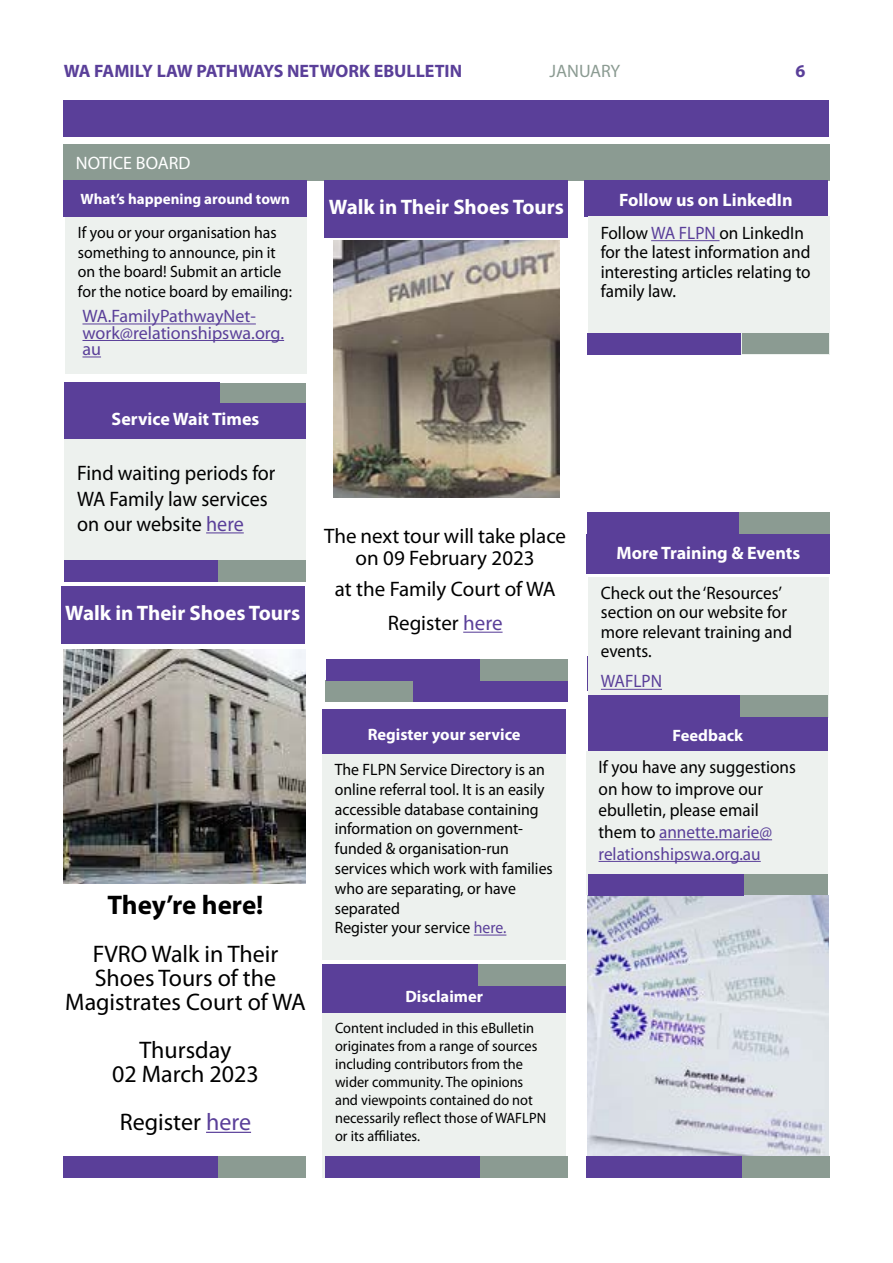
<style>
.page{position:relative;width:893px;height:1263px;background:#fff}
.page>*{position:absolute;margin:0;border:0;box-sizing:border-box;transform-origin:0 0}
.t1{font:700 27px "Myriad Pro";letter-spacing:-.005em;color:#000}
.t2{font:24px/24px "Myriad Pro";color:#000;text-align:center}
.t3{font:21px/22.5px "Myriad Pro";color:#000;text-align:center}
.t4{font:21px/25.2px "Myriad Pro";color:#000;scale:.96 1}
.t5{font:700 21px "Myriad Pro";color:#fff}
.t6{font:18px/19.5px "Myriad Pro";color:#000;scale:.96 1}
.t7{font:700 18px "Myriad Pro";color:#fff}
.t8{font:18px/16.5px "Myriad Pro";color:#5a3f99}
.t9{font:700 18px "Myriad Pro";color:#5a3f99}
.t10{font:18px "Myriad Pro";color:#fff}
.t11{font:18px "Myriad Pro";color:#8b9b92}
.t12{font:18px "Myriad Pro";color:#5a3f99;scale:.96 1}
.t13{font:16.5px/19.8px "Myriad Pro";color:#000;scale:.96 1}
.t14{font:700 16.5px "Myriad Pro";color:#fff}
.t15{font:15px/18px "Myriad Pro";color:#000;scale:.96 1}
.t16{font:700 15px "Myriad Pro";color:#fff}
.s1{color:#5a3f99}
</style>
<div class="page">
<div style="left:63px;top:145px;width:767px;height:36px;background:#8b9b92"></div>
<div style="left:64px;top:100px;width:765px;height:36px;background:#5a3f99"></div>
<div style="left:587px;top:534px;width:243px;height:39px;background:#5a3f99"></div>
<div style="left:64px;top:181px;width:243px;height:36px;background:#5a3f99"></div>
<div style="left:584px;top:181px;width:243px;height:36px;background:#5a3f99"></div>
<div style="left:216px;top:383px;width:89px;height:23px;background:#8b9b92"></div>
<div style="left:322px;top:985px;width:244px;height:28px;background:#5a3f99"></div>
<div style="left:322px;top:1013px;width:244px;height:165px;background:#edf1ee"></div>
<div style="left:322px;top:709px;width:244px;height:47px;background:#5a3f99"></div>
<div style="left:322px;top:754px;width:244px;height:206px;background:#edf1ee"></div>
<hr style="left:474px;top:935px;width:32px;height:1px;background:#5a3f99">
<div style="left:588px;top:577px;width:241px;height:140px;background:#edf1ee"></div>
<hr style="left:601px;top:689px;width:61px;height:1px;background:#5a3f99">
<div style="left:586px;top:751px;width:241px;height:123px;background:#edf1ee"></div>
<hr style="left:659px;top:839px;width:113px;height:1px;background:#5a3f99">
<hr style="left:599px;top:861px;width:162px;height:1px;background:#5a3f99">
<div style="left:65px;top:217px;width:242px;height:156px;background:#edf1ee"></div>
<hr style="left:82px;top:323px;width:174px;height:1px;background:#5a3f99">
<hr style="left:82px;top:340px;width:202px;height:1px;background:#5a3f99">
<svg style="left:82px;top:356px;width:19px;height:1px"></svg>
<div style="left:588px;top:717px;width:239px;height:34px;background:#5a3f99"></div>
<div style="left:743px;top:874px;width:84px;height:21px;background:#8b9b92"></div>
<img style="left:587px;top:895px;width:241px;height:262px">
<div style="left:588px;top:217px;width:242px;height:138px;background:#edf1ee"></div>
<hr style="left:651px;top:240px;width:68px;height:1px;background:#5a3f99">
<div style="left:65px;top:403px;width:241px;height:37px;background:#5a3f99"></div>
<div style="left:65px;top:440px;width:241px;height:121px;background:#edf1ee"></div>
<hr style="left:206px;top:532px;width:38px;height:1px;background:#5a3f99">
<div style="left:325px;top:1157px;width:155px;height:21px;background:#5a3f99"></div>
<div style="left:587px;top:1157px;width:155px;height:21px;background:#5a3f99"></div>
<div style="left:63px;top:1157px;width:155px;height:21px;background:#5a3f99"></div>
<div style="left:218px;top:1157px;width:88px;height:21px;background:#8b9b92"></div>
<div style="left:480px;top:1157px;width:88px;height:21px;background:#8b9b92"></div>
<div style="left:742px;top:1157px;width:88px;height:21px;background:#8b9b92"></div>
<div style="left:588px;top:874px;width:155px;height:21px;background:#5a3f99"></div>
<div style="left:413px;top:681px;width:155px;height:21px;background:#5a3f99"></div>
<div style="left:325px;top:681px;width:88px;height:21px;background:#8b9b92"></div>
<div style="left:588px;top:696px;width:154px;height:21px;background:#5a3f99"></div>
<div style="left:740px;top:696px;width:87px;height:21px;background:#8b9b92"></div>
<div style="left:326px;top:659px;width:154px;height:22px;background:#5a3f99"></div>
<div style="left:64px;top:383px;width:155px;height:21px;background:#5a3f99"></div>
<div style="left:64px;top:561px;width:154px;height:21px;background:#5a3f99"></div>
<div style="left:587px;top:334px;width:153px;height:21px;background:#5a3f99"></div>
<div style="left:587px;top:513px;width:153px;height:21px;background:#5a3f99"></div>
<div style="left:740px;top:513px;width:90px;height:21px;background:#8b9b92"></div>
<div style="left:742px;top:334px;width:86px;height:20px;background:#8b9b92"></div>
<div style="left:325px;top:181px;width:243px;height:57px;background:#5a3f99"></div>
<img style="left:333px;top:240px;width:227px;height:257px">
<hr style="left:463px;top:632px;width:40px;height:1px;background:#5a3f99">
<div style="left:218px;top:561px;width:88px;height:21px;background:#8b9b92"></div>
<div style="left:480px;top:659px;width:88px;height:22px;background:#8b9b92"></div>
<div style="left:322px;top:964px;width:157px;height:21px;background:#5a3f99"></div>
<div style="left:478px;top:964px;width:88px;height:21px;background:#8b9b92"></div>
<div style="left:61px;top:586px;width:243px;height:57px;background:#5a3f99"></div>
<img style="left:63px;top:649px;width:242px;height:234px">
<hr style="left:206px;top:1132px;width:45px;height:1px;background:#5a3f99">
<p class="t9" style="left:64px;top:59px;width:400px">WA FAMILY LAW PATHWAYS NETWORK EBULLETIN</p>
<p class="t11" style="left:549px;top:60px;width:72px">JANUARY</p>
<p class="t9" style="left:795px;top:59px;width:11px">6</p>
<p class="t10" style="left:76px;top:151px;width:116px">NOTICE BOARD</p>
<p class="t16" style="left:81px;top:189px;width:211px">What’s happening around town</p>
<p class="t7" style="left:619px;top:188px;width:175px">Follow us on LinkedIn</p>
<p class="t5" style="left:329px;top:194px;width:236px">Walk in Their Shoes Tours</p>
<p class="t13" style="left:78px;top:222px;width:225px">If you or your organisation has something to announce, pin it on the board! Submit an article for the notice board by emailing:</p>
<p class="t8" style="left:82px;top:308px;width:203px">WA.FamilyPathwayNet&shy;work@relationshipswa.org. au</p>
<p class="t7" style="left:112px;top:407px;width:149px">Service Wait Times</p>
<p class="t4" style="left:77px;top:460px;width:208px">Find waiting periods for<br>WA Family law services on our website <span class="s1">here</span></p>
<p class="t5" style="left:65px;top:599px;width:236px">Walk in Their Shoes Tours</p>
<p class="t3" style="left:324px;top:524px;width:243px">The next tour will take place on 09 February 2023</p>
<p class="t3" style="left:335px;top:572px;width:222px;line-height:33.8px">at the Family Court of WA<br>Register <span class="s1">here</span></p>
<h1 class="t1" style="left:107px;top:887px;width:158px">They’re here!</h1>
<h2 class="t2" style="left:65px;top:941px;width:242px">FVRO Walk in Their<br>Shoes Tours of the<br>Magistrates Court of WA</h2>
<h2 class="t2" style="left:112px;top:1037px;width:148px">Thursday<br>02 March 2023</h2>
<h2 class="t2" style="left:120px;top:1109px;width:133px">Register <span class="s1">here</span></h2>
<p class="t14" style="left:368px;top:724px;width:154px">Register your service</p>
<p class="t13" style="left:335px;top:759px;width:229px">The FLPN Service Directory is an online referral tool. It is an easily accessible database containing information on government&shy;funded &amp; organisation-run services which work with families who are separating, or have separated<br>Register your service <span class="s1">here.</span></p>
<p class="t14" style="left:405px;top:986px;width:79px">Disclaimer</p>
<p class="t15" style="left:335px;top:1019px;width:221px">Content included in this eBulletin originates from a range of sources including contributors from the wider community. The opinions and viewpoints contained do not necessarily reflect those of WAFLPN or its affiliates.</p>
<p class="t6" style="left:601px;top:223px;width:220px">Follow <span class="s1">WA FLPN</span> on LinkedIn for the latest information and interesting articles relating to family law.</p>
<p class="t7" style="left:616px;top:542px;width:185px">More Training &amp; Events</p>
<p class="t6" style="left:601px;top:583px;width:201px">Check out the ‘Resources’ section on our website for more relevant training and events.</p>
<p class="t12" style="left:601px;top:670px;width:65px">WAFLPN</p>
<p class="t14" style="left:673px;top:725px;width:72px">Feedback</p>
<p class="t6" style="left:599px;top:756px;width:207px;line-height:21.6px">If you have any suggestions on how to improve our ebulletin, please email them to <span class="s1">annette.marie@ relationshipswa.org.au</span></p>
<p class="t13" style="left:599px;top:765px;width:212px">If you have any suggestions on how to improve our ebulletin, please email them to <span class="s1">annette. marie@relationshipswa.org.au</span></p>
</div>
